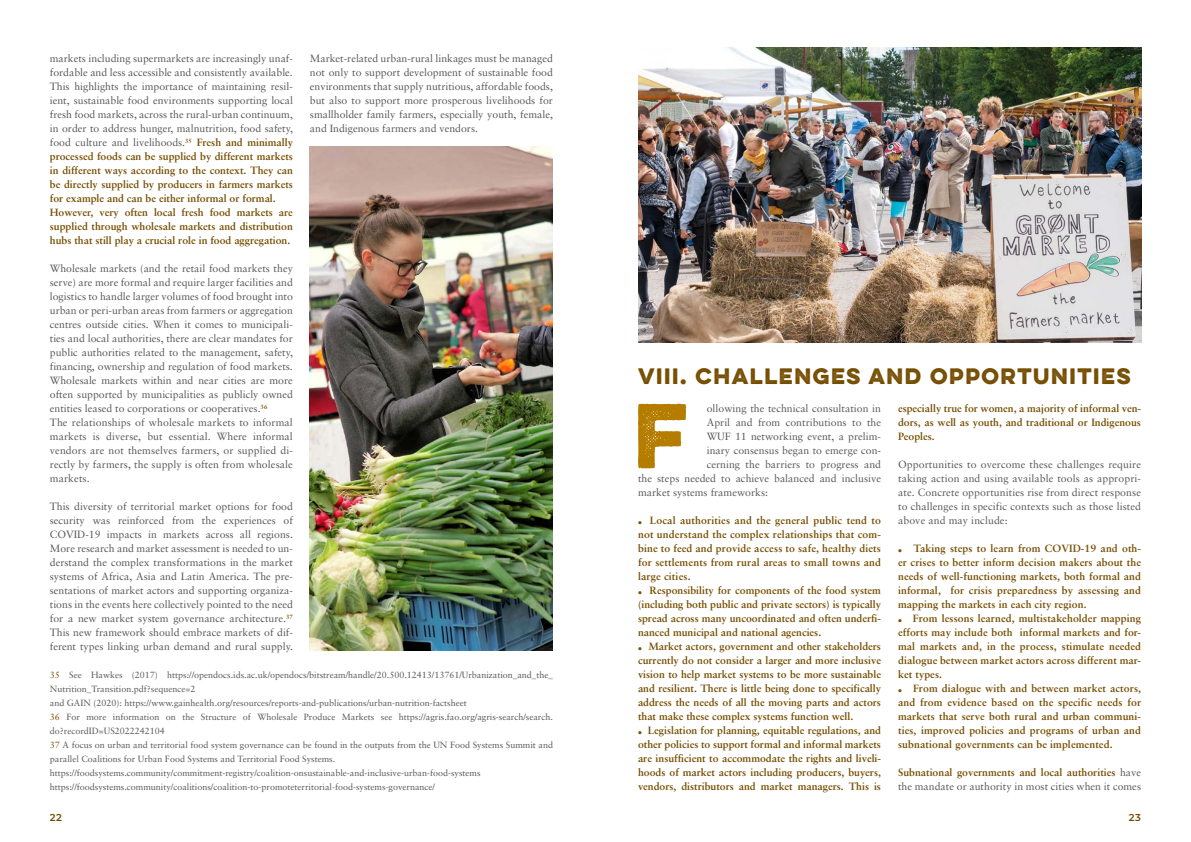
<style>
.page{position:relative;width:1191px;height:842px;background:#fff}
.page>*{position:absolute;margin:0;border:0;box-sizing:border-box;transform-origin:0 0}
.t1{font:700 81.9px "Lulo One";color:#b57d00}
.t2{font:700 20px "Lulo One";letter-spacing:-.15em;color:#754d00}
.t3{font:700 10.5px/14px "Sabon";color:#754d00}
.t4{font:10.5px/14px "Sabon";color:#575756;text-align:justify}
.t5{font:600 10px "Montserrat";color:#754d00}
.t6{font:9px/14px "Sabon";color:#575756}
.s1{font-weight:400;color:#575756}
.s2{font-family:"Lulo One";font-size:12px}
.s3{font-weight:700;color:#754d00}
.s4{color:#754d00}
</style>
<div class="page">
<img style="left:638px;top:48px;width:503px;height:294px">
<img style="left:310px;top:146px;width:243px;height:504px">
<p class="t4" style="left:310px;top:51px;width:244px">Market-related urban-rural linkages must be managed not only to support development of sustainable food environments that supply nutritious, affordable foods, but also to support more prosperous livelihoods for smallholder family farmers, especially youth, female, and Indigenous farmers and vendors.</p>
<p class="t3" style="left:50px;top:51px;width:244px"><span class="s1">markets including supermarkets are increasingly unaf&shy;fordable and less accessible and consistently available.<br>This highlights the importance of maintaining resil&shy;ient, sustainable food environments supporting local fresh food markets, across the rural-urban continuum, in order to address hunger, malnutrition, food safety, food culture and livelihoods.</span><sup>35</sup> Fresh and minimally processed foods can be supplied by different markets in different ways according to the context. They can be directly supplied by producers in farmers markets for example and can be either informal or formal.<br>However, very often local fresh food markets are supplied through wholesale markets and distribution hubs that still play a crucial role in food aggregation.</p>
<p class="t4" style="left:50px;top:261px;width:244px;text-align:left">Wholesale markets (and the retail food markets they serve) are more formal and require larger facilities and logistics to handle larger volumes of food brought into urban or peri-urban areas from farmers or aggregation centres outside cities. When it comes to municipali&shy;ties and local authorities, there are clear mandates for public authorities related to the management, safety, financing, ownership and regulation of food markets.<br>Wholesale markets within and near cities are more often supported by municipalities as publicly owned entities leased to corporations or cooperatives.<sup>36<br></sup>The relationships of wholesale markets to informal markets is diverse, but essential. Where informal vendors are not themselves farmers, or supplied di&shy;rectly by farmers, the supply is often from wholesale markets.</p>
<p class="t4" style="left:50px;top:499px;width:244px">This diversity of territorial market options for food security was reinforced from the experiences of COVID-19 impacts in markets across all regions.<br>More research and market assessment is needed to un&shy;derstand the complex transformations in the market systems of Africa, Asia and Latin America. The pre&shy;sentations of market actors and supporting organiza&shy;tions in the events here collectively pointed to the need for a new market system governance architecture.<sup>37<br></sup>This new framework should embrace markets of dif&shy;ferent types linking urban demand and rural supply.</p>
<h2 class="t2" style="left:638px;top:361px;width:499px">VIII. CHALLENGES AND OPPORTUNITIES</h2>
<h1 class="t1" style="left:633px;top:372px;width:75px">F</h1>
<p class="t4" style="left:707px;top:401px;width:176px">ollowing the technical consultation in</p>
<p class="t3" style="left:898px;top:401px;width:244px;text-align:justify">especially true for women, a majority of informal ven&shy;dors, as well as youth, and traditional or Indigenous Peoples.</p>
<p class="t4" style="left:898px;top:457px;width:244px">Opportunities to overcome these challenges require taking action and using available tools as appropri&shy;ate. Concrete opportunities rise from direct response to challenges in specific contexts such as those listed above and may include:</p>
<p class="t3" style="left:898px;top:541px;width:244px"><span class="s2">.</span> Taking steps to learn from COVID-19 and oth&shy;er crises to better inform decision makers about the needs of well-functioning markets, both formal and informal, for crisis preparedness by assessing and mapping the markets in each city region.<br><span class="s2">.</span> From lessons learned, multistakeholder mapping efforts may include both informal markets and for&shy;mal markets and, in the process, stimulate needed dialogue between market actors across different mar&shy;ket types.<br><span class="s2">.</span> From dialogue with and between market actors, and from evidence based on the specific needs for markets that serve both rural and urban communi&shy;ties, improved policies and programs of urban and subnational governments can be implemented.</p>
<p class="t4" style="left:898px;top:765px;width:244px"><span class="s3">Subnational governments and local authorities</span> have the mandate or authority in most cities when it comes</p>
<p class="t4" style="left:707px;top:415px;width:176px">April and from contributions to the</p>
<p class="t4" style="left:707px;top:429px;width:176px">WUF 11 networking event, a prelim-</p>
<p class="t4" style="left:707px;top:443px;width:176px">inary consensus began to emerge con-</p>
<p class="t4" style="left:707px;top:457px;width:176px">cerning the barriers to progress and</p>
<p class="t4" style="left:638px;top:471px;width:244px">the steps needed to achieve balanced and inclusive</p>
<p class="t4" style="left:638px;top:485px;width:131px">market systems frameworks:</p>
<p class="t3" style="left:638px;top:513px;width:244px"><span class="s2">.</span> Local authorities and the general public tend to not understand the complex relationships that com&shy;bine to feed and provide access to safe, healthy diets for settlements from rural areas to small towns and large cities.<br><span class="s2">.</span> Responsibility for components of the food system (including both public and private sectors) is typically spread across many uncoordinated and often underfi&shy;nanced municipal and national agencies.<br><span class="s2">.</span> Market actors, government and other stakeholders currently do not consider a larger and more inclusive vision to help market systems to be more sustainable and resilient. There is little being done to specifically address the needs of all the moving parts and actors that make these complex systems function well.<br><span class="s2">.</span> Legislation for planning, equitable regulations, and other policies to support formal and informal markets are insufficient to accommodate the rights and liveli&shy;hoods of market actors including producers, buyers, vendors, distributors and market managers. This is</p>
<p class="t6" style="left:50px;top:668px;width:504px"><span class="s4">35</span> See Hawkes (2017) https://opendocs.ids.ac.uk/opendocs/bitstream/handle/20.500.12413/13761/Urbanization_and_the_ Nutrition_Transition.pdf?sequence=2<br>and GAIN (2020): https://www.gainhealth.org/resources/reports-and-publications/urban-nutrition-factsheet<br><span class="s4">36</span> For more information on the Structure of Wholesale Produce Markets see https://agris.fao.org/agris-search/search. do?recordID=US2022242104<br><span class="s4">37</span> A focus on urban and territorial food system governance can be found in the outputs from the UN Food Systems Summit and parallel Coalitions for Urban Food Systems and Territorial Food Systems. https://foodsystems.community/commitment-registry/coalition-onsustainable-and-inclusive-urban-food-systems https://foodsystems.community/coalitions/coalition-to-promoteterritorial-food-systems-governance/</p>
<p class="t5" style="left:50px;top:810px;width:14px">22</p>
<p class="t5" style="left:1129px;top:810px;width:14px">23</p>
</div>
